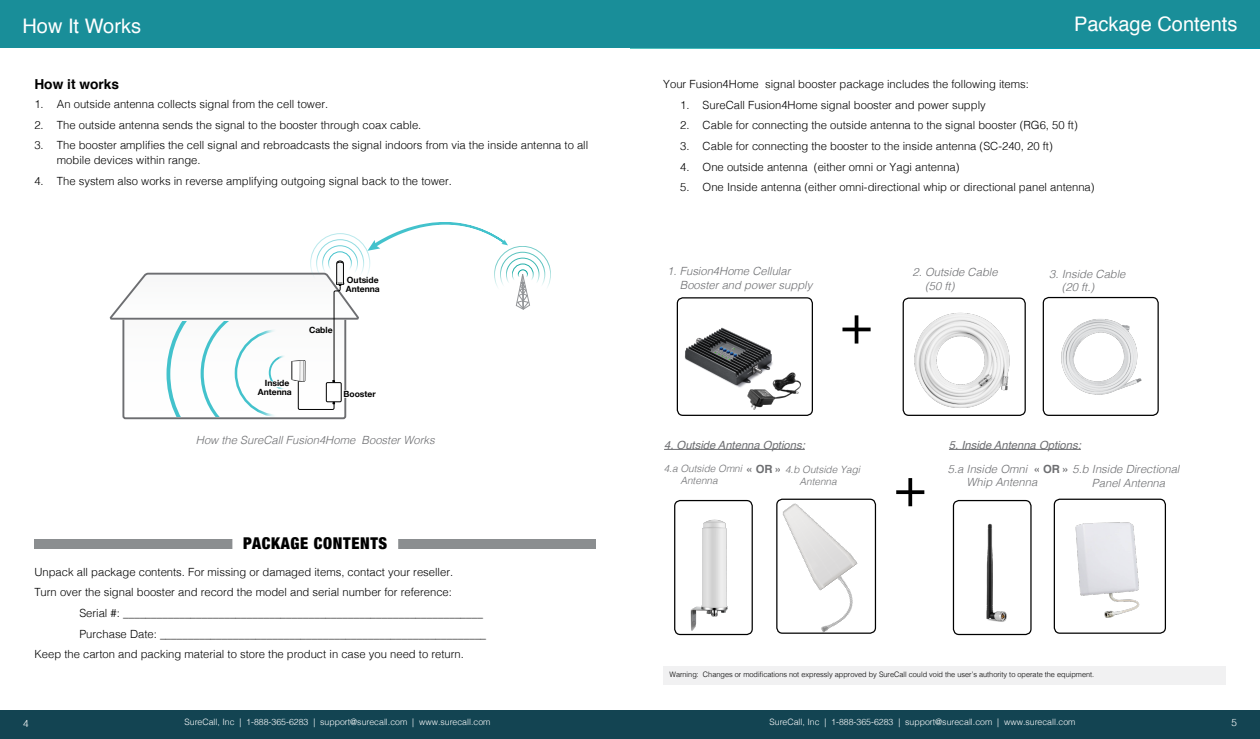
<style>
.page{position:relative;width:1260px;height:739px;background:#fff}
.page>*{position:absolute;margin:0;border:0;box-sizing:border-box;transform-origin:0 0}
.page_heading{font:20px "Helvetica";color:#fff}
.Main_section_heading{font:900 condensed 16.25px "Helvetica Neue";letter-spacing:.04em;color:#000}
.section_heading{font:700 13.75px "Helvetica";color:#000}
.Body{font:300 11.25px/15px "Helvetica";color:#000}
.t1{font:italic 300 11.25px/13.5px "Helvetica";color:#6d6e71}
.t2{font:italic 11.25px "Helvetica";color:#6d6e71}
.t3{font:italic 300 10px/12px "Helvetica";color:#6d6e71}
.t4{font:300 10px "Helvetica";color:#fff}
.t5{font:300 8.75px "Helvetica";color:#fff}
.t6{font:700 8.5px/9.5px "Helvetica Neue";color:#000}
.warning{font:300 7.5px "Helvetica";color:#000}
.s1{font-weight:700;font-style:normal;font-size:11.25px}
.s2{font-weight:700;font-style:normal}
</style>
<div class="page">
<div style="left:0;top:0;width:630px;height:48px;background:#198e99"></div>
<div style="left:629px;top:709px;width:631px;height:29px;background:#134452"></div>
<div style="left:0;top:709px;width:630px;height:29px;background:#134452"></div>
<div style="left:630px;top:0;width:630px;height:48px;background:#198e99"></div>
<hr style="left:664px;top:449px;width:141px;height:1px;background:#6d6e71">
<img style="left:1061px;top:319px;width:81px;height:76px">
<img style="left:681px;top:519px;width:47px;height:117px">
<div style="left:677px;top:297px;width:136px;height:118px;border:1px solid #000;border-radius:6px"></div>
<img style="left:750px;top:372px;width:51px;height:37px">
<div style="left:903px;top:297px;width:123px;height:118px;border:1px solid #000;border-radius:6px"></div>
<svg style="left:110px;top:260px;width:261px;height:160px"></svg>
<hr style="left:303px;top:360px;width:2px;height:21px;background:#e6e6e6">
<div style="left:300px;top:360px;width:4px;height:21px;border:1px solid #818181"></div>
<hr style="left:300px;top:360px;width:3px;height:21px;background:#f3f3f3">
<svg style="left:368px;top:222px;width:140px;height:28px"></svg>
<div style="left:494px;top:246px;width:57px;height:56px;border:1px solid #fff;border-radius:50%"></div>
<div style="left:500px;top:252px;width:45px;height:45px;border:1px solid #fff;border-radius:50%"></div>
<div style="left:506px;top:257px;width:33px;height:34px;border:1px solid #fff;border-radius:50%"></div>
<div style="left:512px;top:263px;width:22px;height:22px;border:1px solid #fff;border-radius:50%"></div>
<div style="left:518px;top:269px;width:10px;height:10px;border:1px solid #fff;border-radius:50%"></div>
<svg style="left:515px;top:273px;width:16px;height:37px"></svg>
<div style="left:310px;top:233px;width:60px;height:60px;border:1px solid #fff;border-radius:50%"></div>
<div style="left:316px;top:239px;width:48px;height:48px;border:1px solid #fff;border-radius:50%"></div>
<div style="left:322px;top:245px;width:36px;height:36px;border:1px solid #fff;border-radius:50%"></div>
<div style="left:328px;top:251px;width:24px;height:24px;border:1px solid #fff;border-radius:50%"></div>
<div style="left:674px;top:499px;width:79px;height:135px;border:1px solid #000;border-radius:6px"></div>
<img style="left:728px;top:493px;width:175px;height:143px">
<img style="left:685px;top:327px;width:92px;height:72px">
<img style="left:908px;top:309px;width:118px;height:106px">
<div style="left:1043px;top:297px;width:116px;height:118px;border:1px solid #000;border-radius:6px"></div>
<hr style="left:949px;top:449px;width:132px;height:1px;background:#6d6e71">
<div style="left:34px;top:539px;width:562px;height:9px;background:#8b8e90"></div>
<div style="left:232px;top:532px;width:166px;height:24px;background:#fff"></div>
<div style="left:1054px;top:498px;width:112px;height:135px;border:1px solid #000;border-radius:6px"></div>
<div style="left:953px;top:499px;width:79px;height:135px;border:1px solid #000;border-radius:6px"></div>
<img style="left:986px;top:517px;width:46px;height:106px">
<img style="left:1075px;top:522px;width:65px;height:96px">
<hr style="left:855px;top:315px;width:3px;height:28px;background:#000">
<svg style="left:842px;top:327px;width:29px;height:4px"></svg>
<svg style="left:908px;top:478px;width:4px;height:28px"></svg>
<hr style="left:896px;top:490px;width:28px;height:3px;background:#000">
<div style="left:664px;top:665px;width:562px;height:19px;background:#f1f1f2"></div>
<p class="page_heading" style="left:22px;top:11px;width:120px">How It Works</p>
<p class="section_heading" style="left:34px;top:73px;width:86px">How it works</p>
<p class="Body" style="left:34px;top:96px;width:295px">1. An outside antenna collects signal from the cell tower.</p>
<p class="Body" style="left:34px;top:116px;width:389px">2. The outside antenna sends the signal to the booster through coax cable.</p>
<p class="Body" style="left:57px;top:137px;width:533px;text-indent:-22px">3. The booster amplifies the cell signal and rebroadcasts the signal indoors from via the inside antenna to all mobile devices within range.</p>
<p class="Body" style="left:34px;top:173px;width:419px">4. The system also works in reverse amplifying outgoing signal back to the tower.</p>
<p class="t6" style="left:346px;top:275px;width:35px">Outside<br>Antenna</p>
<p class="t6" style="left:309px;top:325px;width:25px">Cable</p>
<p class="t6" style="left:258px;top:379px;width:35px;line-height:8.1px;text-align:center">Inside<br>Antenna</p>
<p class="t6" style="left:343px;top:389px;width:34px">Booster</p>
<p class="t1" style="left:196px;top:432px;width:240px">How the SureCall Fusion4Home Booster Works</p>
<p class="Main_section_heading" style="left:243px;top:530px;width:145px">PACKAGE CONTENTS</p>
<p class="Body" style="left:34px;top:563px;width:420px">Unpack all package contents. For missing or damaged items, contact your reseller.</p>
<p class="Body" style="left:34px;top:583px;width:419px">Turn over the signal booster and record the model and serial number for reference:</p>
<p class="Body" style="left:79px;top:604px;width:405px">Serial #: ________________________________________________________________</p>
<p class="Body" style="left:79px;top:625px;width:408px">Purchase Date: __________________________________________________________</p>
<p class="Body" style="left:34px;top:645px;width:431px">Keep the carton and packing material to store the product in case you need to return.</p>
<p class="page_heading" style="left:1074px;top:9px;width:165px">Package Contents</p>
<p class="Body" style="left:663px;top:76px;width:367px">Your Fusion4Home signal booster package includes the following items:</p>
<p class="Body" style="left:680px;top:96px;width:307px">1. SureCall Fusion4Home signal booster and power supply</p>
<p class="Body" style="left:680px;top:117px;width:399px">2. Cable for connecting the outside antenna to the signal booster (RG6, 50 ft)</p>
<p class="Body" style="left:680px;top:138px;width:374px">3. Cable for connecting the booster to the inside antenna (SC-240, 20 ft)</p>
<p class="Body" style="left:680px;top:158px;width:281px">4. One outside antenna (either omni or Yagi antenna)</p>
<p class="Body" style="left:680px;top:179px;width:416px">5. One Inside antenna (either omni-directional whip or directional panel antenna)</p>
<p class="t1" style="left:680px;top:263px;width:134px;text-indent:-13px">1. Fusion4Home Cellular<br>Booster and power supply</p>
<p class="t1" style="left:1062px;top:266px;width:65px;text-indent:-13px">3. Inside Cable (20 ft.)</p>
<p class="t1" style="left:925px;top:264px;width:74px;text-indent:-13px">2. Outside Cable (50 ft)</p>
<p class="t2" style="left:664px;top:435px;width:142px">4. Outside Antenna Options:</p>
<p class="t2" style="left:949px;top:435px;width:133px">5. Inside Antenna Options:</p>
<p class="t3" style="left:680px;top:461px;width:63px;text-indent:-17px">4.a Outside Omni<br>Antenna</p>
<p class="t3" style="left:800px;top:462px;width:62px;text-indent:-53px"><span class="s1">« OR »</span> 4.b Outside Yagi<br>Antenna</p>
<p class="t1" style="left:967px;top:461px;width:72px;text-indent:-19px">5.a Inside Omni<br>Whip Antenna</p>
<p class="t1" style="left:1092px;top:461px;width:89px;text-indent:-58px"><span class="s2">« OR »</span> 5.b Inside Directional<br>Panel Antenna</p>
<p class="warning" style="left:669px;top:667px;width:426px">Warning: Changes or modifications not expressly approved by SureCall could void the user’s authority to operate the equipment.</p>
<p class="t4" style="left:23px;top:713px;width:7px">4</p>
<p class="t5" style="left:184px;top:714px;width:308px">SureCall, Inc | 1-888-365-6283 | support@surecall.com | www.surecall.com</p>
<p class="t5" style="left:769px;top:714px;width:308px">SureCall, Inc | 1-888-365-6283 | support@surecall.com | www.surecall.com</p>
<p class="t4" style="left:1231px;top:713px;width:7px">5</p>
</div>
